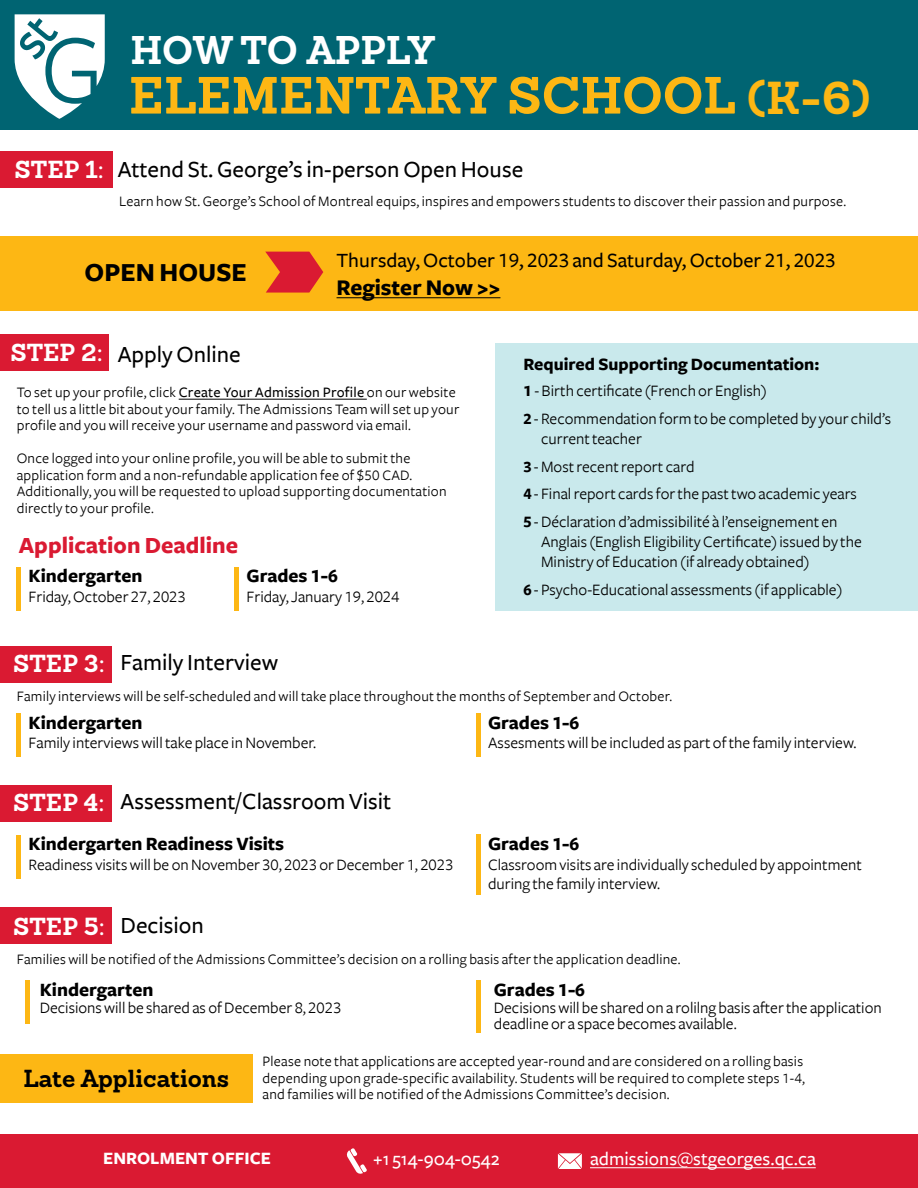
<style>
.page{position:relative;width:918px;height:1188px;background:#fff}
.page>*{position:absolute;margin:0;border:0;box-sizing:border-box;transform-origin:0 0}
.t1{font:700 51px "Sanchez";color:#fdb714}
.t2{font:700 39px "Sanchez";letter-spacing:-.005em;color:#fff}
.t3{font:700 27px "Freight Sans";color:#000}
.t4{font:500 24px "Freight Sans";color:#000}
.t5{font:700 24px "Freight Sans";color:#da1a32}
.t6{font:700 24px "Sanchez";color:#000}
.t7{font:700 23.25px "Freight Sans";color:#000}
.t8{font:500 21px "Freight Sans";color:#000}
.t9{font:700 19.5px "Freight Sans";color:#000}
.t10{font:500 19.5px "Freight Sans";color:#fff}
.t11{font:700 18px "Freight Sans";color:#000}
.t12{font:700 18px "Freight Sans";color:#fff}
.t13{font:16.5px/27.9px "Freight Sans";color:#000}
.t14{font:15px/16.5px "Freight Sans";letter-spacing:.015em;color:#000}
.s1{font-size:45px}
.s2{font-family:"Sanchez";font-weight:700;color:#fff}
.s3{font-family:"Freight Sans Medium SC";font-weight:400}
.s4{font-weight:500}
.s5{font-family:"Freight Sans Book SC"}
.s6{font-family:"Freight Sans Bold SC";font-weight:400}
.s7{font-family:"Freight Sans Bold SC"}
</style>
<div class="page">
<div style="left:0;top:236px;width:918px;height:75px;background:#fdb714"></div>
<div style="left:0;top:1134px;width:918px;height:54px;background:#da1a32"></div>
<hr style="left:590px;top:1167px;width:226px;height:1px;background:#fff">
<div style="left:0;top:0;width:918px;height:130px;background:#006472"></div>
<svg style="left:15px;top:14px;width:90px;height:105px"></svg>
<svg style="left:347px;top:1148px;width:20px;height:26px"></svg>
<svg style="left:558px;top:1153px;width:24px;height:16px"></svg>
<div style="left:0;top:151px;width:113px;height:36px;background:#da1a32"></div>
<svg style="left:265px;top:252px;width:58px;height:41px"></svg>
<hr style="left:337px;top:298px;width:163px;height:1px;background:#000">
<div style="left:0;top:334px;width:109px;height:37px;background:#da1a32"></div>
<hr style="left:179px;top:399px;width:188px;height:1px;background:#000">
<div style="left:0;top:646px;width:111px;height:37px;background:#da1a32"></div>
<div style="left:0;top:907px;width:111px;height:36px;background:#da1a32"></div>
<div style="left:0;top:1054px;width:253px;height:49px;background:#fdb714"></div>
<div style="left:496px;top:343px;width:422px;height:268px;background:#c9e9ec"></div>
<hr style="left:17px;top:567px;width:4px;height:44px;background:#fdb714">
<hr style="left:235px;top:567px;width:4px;height:44px;background:#fdb714">
<hr style="left:25px;top:980px;width:4px;height:44px;background:#fdb714">
<div style="left:476px;top:980px;width:5px;height:53px;background:#fdb714"></div>
<hr style="left:17px;top:713px;width:4px;height:44px;background:#fdb714">
<div style="left:476px;top:713px;width:5px;height:44px;background:#fdb714"></div>
<div style="left:0;top:785px;width:111px;height:36px;background:#da1a32"></div>
<hr style="left:17px;top:835px;width:4px;height:44px;background:#fdb714">
<div style="left:476px;top:835px;width:5px;height:60px;background:#fdb714"></div>
<h2 class="t2" style="left:130px;top:34px;width:306px">HOW TO APPLY</h2>
<h1 class="t1" style="left:129px;top:75px;width:743px">ELEMENTARY SCHOOL <span class="s1">(K-6)</span></h1>
<h3 class="t4" style="left:15px;top:161px;width:510px"><span class="s2">STEP 1:</span> Attend St. George’s in-person Open House</h3>
<p class="t14" style="left:119px;top:194px;width:728px">Learn how St. George’s School of Montreal equips, inspires and empowers students to discover their passion and purpose.</p>
<h3 class="t3" style="left:85px;top:262px;width:164px">OPEN HOUSE</h3>
<h3 class="t8" style="left:337px;top:252px;width:501px">Thursday, October <span class="s3">19, 2023</span> and Saturday, October <span class="s3">21, 2023</span></h3>
<h3 class="t7" style="left:337px;top:279px;width:165px">Register Now &gt;&gt;</h3>
<h3 class="t4" style="left:10px;top:345px;width:232px"><span class="s2">STEP 2:</span> Apply Online</h3>
<p class="t14" style="left:17px;top:385px;width:444px">To set up your profile, click <span class="s4">Create Your Admission Profile</span> on our website to tell us a little bit about your family. The Admissions Team will set up your profile and you will receive your username and password via email.</p>
<p class="t14" style="left:17px;top:451px;width:431px">Once logged into your online profile, you will be able to submit the application form and a non-refundable application fee of $<span class="s5">50</span> CAD.<br>Additionally, you will be requested to upload supporting documentation directly to your profile.</p>
<h3 class="t5" style="left:19px;top:536px;width:221px">Application Deadline</h3>
<h3 class="t9" style="left:29px;top:569px;width:115px">Kindergarten</h3>
<p class="t13" style="left:29px;top:584px;width:159px">Friday, October <span class="s5">27, 2023</span></p>
<h3 class="t9" style="left:247px;top:569px;width:93px">Grades <span class="s6">1-6</span></h3>
<p class="t13" style="left:247px;top:584px;width:154px">Friday, January <span class="s5">19, 2024</span></p>
<h3 class="t4" style="left:13px;top:653px;width:267px"><span class="s2">STEP 3:</span> Family Interview</h3>
<p class="t11" style="left:523px;top:358px;width:298px">Required Supporting Documentation:</p>
<p class="t13" style="left:523px;top:377px;width:369px"><span class="s7">1</span> - Birth certi昀椀cate (French or English)<br><span class="s7">2</span> - Recommendation form to be completed by your child’s</p>
<p class="t13" style="left:523px;top:426px;width:335px;text-indent:18px">current teacher<br><span class="s7">3</span> - Most recent report card<br><span class="s7">4</span> - Final report cards for the past two academic years <span class="s7">5</span> - Déclaration d’admissibilité à l’enseignement en</p>
<p class="t13" style="left:541px;top:532px;width:322px;line-height:19.8px">Anglais (English Eligibility Certi昀椀cate) issued by the<br>Ministry of Education (if already obtained)</p>
<p class="t13" style="left:523px;top:576px;width:321px"><span class="s7">6</span> - Psycho-Educational assessments (if applicable)</p>
<p class="t14" style="left:17px;top:689px;width:657px">Family interviews will be self-scheduled and will take place throughout the months of September and October.</p>
<h3 class="t9" style="left:29px;top:715px;width:115px">Kindergarten</h3>
<p class="t13" style="left:29px;top:730px;width:289px">Family interviews will take place in November.</p>
<h3 class="t4" style="left:13px;top:792px;width:380px"><span class="s2">STEP 4:</span> Assessment/Classroom Visit</h3>
<h3 class="t9" style="left:29px;top:837px;width:257px">Kindergarten Readiness Visits</h3>
<p class="t13" style="left:29px;top:852px;width:426px">Readiness visits will be on November <span class="s5">30, 2023</span> or December <span class="s5">1, 2023</span></p>
<h3 class="t9" style="left:488px;top:715px;width:93px">Grades <span class="s6">1-6</span></h3>
<p class="t13" style="left:488px;top:730px;width:370px">Assesments will be included as part of the family interview.</p>
<h3 class="t9" style="left:488px;top:837px;width:93px">Grades <span class="s6">1-6</span></h3>
<p class="t13" style="left:488px;top:856px;width:375px;line-height:19.5px">Classroom visits are individually scheduled by appointment during the family interview.</p>
<h3 class="t4" style="left:13px;top:917px;width:192px"><span class="s2">STEP 5:</span> Decision</h3>
<p class="t14" style="left:17px;top:953px;width:665px">Families will be notified of the Admissions Committee’s decision on a rolling basis after the application deadline.</p>
<h3 class="t9" style="left:40px;top:983px;width:115px">Kindergarten</h3>
<p class="t13" style="left:40px;top:995px;width:303px">Decisions will be shared as of December <span class="s5">8, 2023</span></p>
<h3 class="t9" style="left:494px;top:983px;width:93px">Grades <span class="s6">1-6</span></h3>
<p class="t13" style="left:494px;top:1000px;width:389px;line-height:16.5px">Decisions will be shared on a rolilng basis after the application deadline or a space becomes available.</p>
<h3 class="t6" style="left:23px;top:1069px;width:207px">Late Applications</h3>
<p class="t14" style="left:263px;top:1055px;width:544px">Please note that applications are accepted year-round and are considered on a rolling basis depending upon grade-specific availability. Students will be required to complete steps <span class="s5">1-4</span>, and families will be notified of the Admissions Committee’s decision.</p>
<p class="t12" style="left:103px;top:1152px;width:169px">ENROLMENT OFFICE</p>
<h3 class="t10" style="left:373px;top:1152px;width:128px">+1 514-904-0542</h3>
<h3 class="t10" style="left:590px;top:1152px;width:227px">admissions@stgeorges.qc.ca</h3>
</div>
